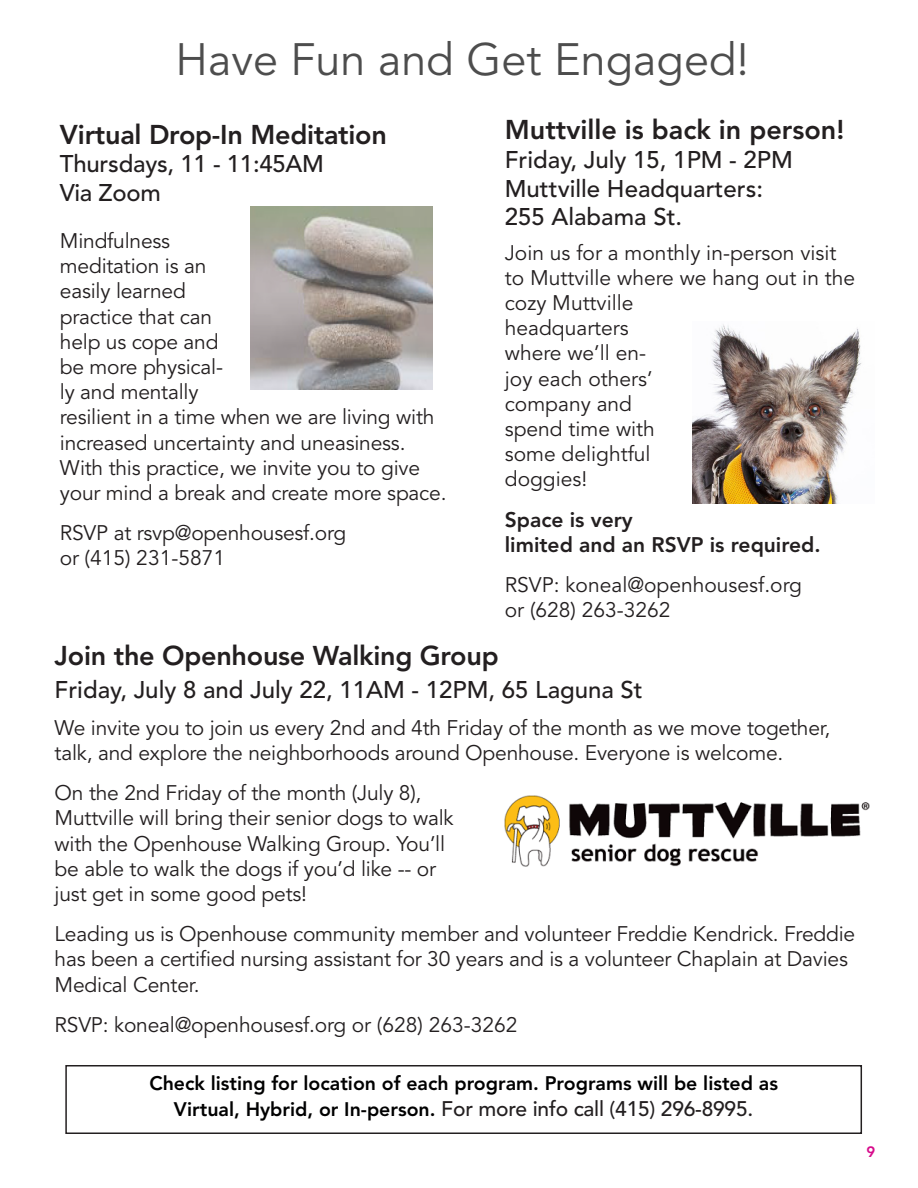
<style>
.page{position:relative;width:918px;height:1188px;background:#fff}
.page>*{position:absolute;margin:0;border:0;box-sizing:border-box;transform-origin:0 0}
.t1{font:45px "Avenir";color:#4d4d4d}
.t2{font:800 27px "Avenir";letter-spacing:-.01em;color:#231f20}
.t3{font:500 24px "Avenir";color:#231f20}
.t4{font:21px/25.2px "Avenir";letter-spacing:-.01em;color:#231f20}
.t5{font:500 21px "Avenir";letter-spacing:-.01em;color:#231f20}
.t6{font:800 21px/25.2px "Avenir";color:#231f20}
.t7{font:800 19.5px "Avenir";color:#000001}
.t8{font:800 15px "Avenir";color:#d70c8c}
.s1{font-weight:800;font-size:19.5px;color:#000001}
</style>
<div class="page">
<div style="left:65px;top:1065px;width:797px;height:69px;border:2px solid #231f20"></div>
<img style="left:250px;top:206px;width:182px;height:184px">
<img style="left:505px;top:795px;width:364px;height:72px">
<img style="left:692px;top:324px;width:170px;height:180px">
<p class="t1" style="left:176px;top:33px;width:575px">Have Fun and Get Engaged!</p>
<p class="t2" style="left:60px;top:118px;width:329px">Virtual Drop-In Meditation</p>
<p class="t3" style="left:60px;top:150px;width:266px">Thursdays, 11 - 11:45AM</p>
<p class="t3" style="left:60px;top:179px;width:103px">Via Zoom</p>
<p class="t4" style="left:60px;top:229px;width:388px">Mindfulness<br>meditation is an<br>easily learned<br>practice that can<br>help us cope and<br>be more physical-<br>ly and mentally<br>resilient in a time when we are living with increased uncertainty and uneasiness.<br>With this practice, we invite you to give your mind a break and create more space.</p>
<p class="t4" style="left:60px;top:521px;width:288px">RSVP at rsvp@openhousesf.org</p>
<p class="t4" style="left:60px;top:546px;width:167px">or (415) 231-5871</p>
<p class="t2" style="left:505px;top:114px;width:341px">Muttville is back in person!</p>
<p class="t3" style="left:505px;top:146px;width:290px">Friday, July 15, 1PM - 2PM</p>
<p class="t3" style="left:505px;top:174px;width:260px">Muttville Headquarters:</p>
<p class="t3" style="left:505px;top:203px;width:179px">255 Alabama St.</p>
<p class="t4" style="left:505px;top:240px;width:352px">Join us for a monthly in-person visit to Muttville where we hang out in the cozy Muttville<br>headquarters<br>where we’ll en-<br>joy each others’<br>company and<br>spend time with<br>some delightful<br>doggies!</p>
<p class="t6" style="left:505px;top:507px;width:317px">Space is very<br>limited and an RSVP is required.</p>
<p class="t4" style="left:505px;top:573px;width:299px">RSVP: koneal@openhousesf.org</p>
<p class="t4" style="left:505px;top:598px;width:167px">or (628) 263-3262</p>
<p class="t2" style="left:55px;top:640px;width:446px">Join the Openhouse Walking Group</p>
<p class="t3" style="left:55px;top:675px;width:590px">Friday, July 8 and July 22, 11AM - 12PM, 65 Laguna St</p>
<p class="t4" style="left:55px;top:716px;width:777px">We invite you to join us every 2nd and 4th Friday of the month as we move together, talk, and explore the neighborhoods around Openhouse. Everyone is welcome.</p>
<p class="t4" style="left:55px;top:781px;width:368px">On the 2nd Friday of the month (July 8),</p>
<p class="t4" style="left:55px;top:806px;width:401px">Muttville will bring their senior dogs to walk with the Openhouse Walking Group. You’ll be able to walk the dogs if you’d like -- or just get in some good pets!</p>
<p class="t4" style="left:55px;top:922px;width:802px">Leading us is Openhouse community member and volunteer Freddie Kendrick. Freddie has been a certified nursing assistant for 30 years and is a volunteer Chaplain at Davies<br>Medical Center.</p>
<p class="t4" style="left:55px;top:1013px;width:464px">RSVP: koneal@openhousesf.org or (628) 263-3262</p>
<p class="t7" style="left:149px;top:1072px;width:630px">Check listing for location of each program. Programs will be listed as</p>
<p class="t5" style="left:174px;top:1096px;width:581px"><span class="s1">Virtual, Hybrid, or In-person.</span> For more info call (415) 296-8995.</p>
<p class="t8" style="left:867px;top:1143px;width:10px">9</p>
</div>
